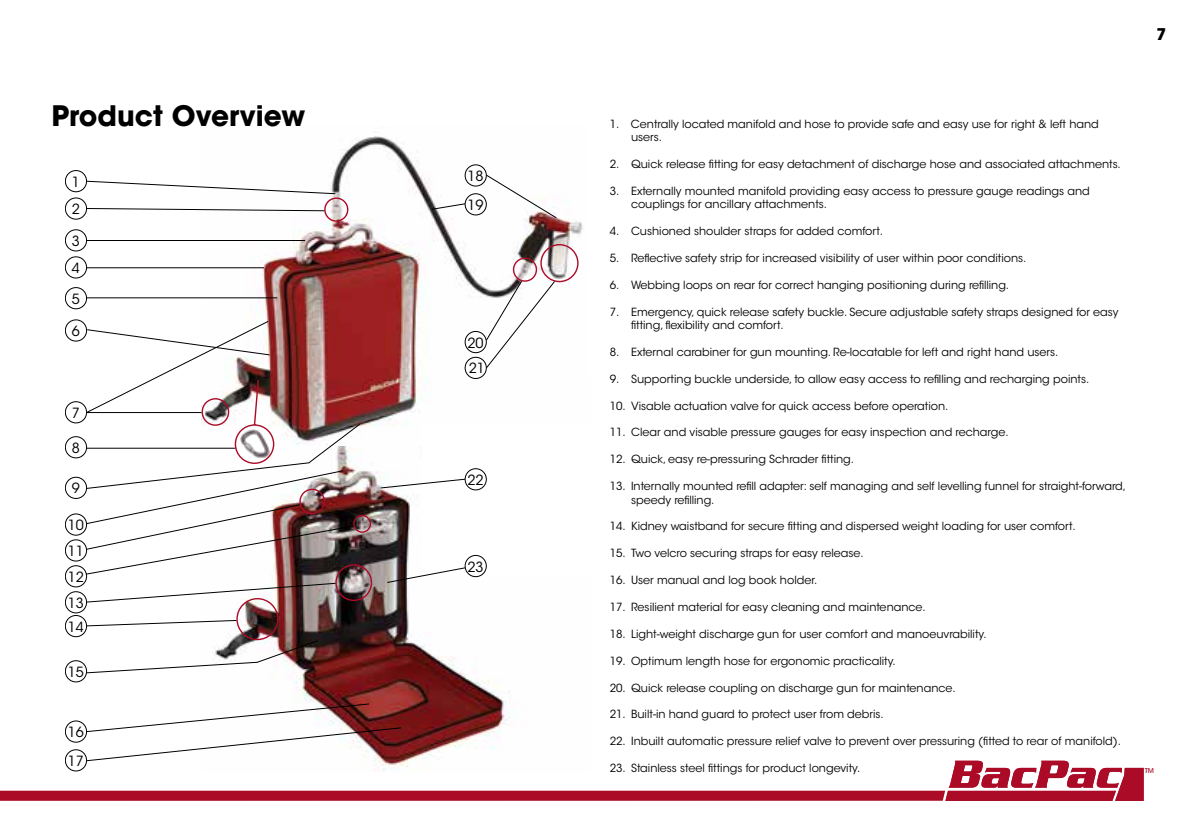
<style>
.page{position:relative;width:1191px;height:840px;background:#fff}
.page>*{position:absolute;margin:0;border:0;box-sizing:border-box;transform-origin:0 0}
.t1{font:700 28px "ITC Avant Garde Std";color:#000}
.t2{font:700 16px "ITC Avant Garde Std";color:#000}
.t3{font:14px/25.8px "ITC Avant Garde Std";color:#000}
.t4{font:11.2px/13.4px "ITC Avant Garde Std";color:#000}
.t5{font:500 6.6px "ITC Avant Garde Std";color:#ab0b27}
</style>
<div class="page">
<svg style="left:0;top:760px;width:1143px;height:40px"></svg>
<div style="left:65px;top:170px;width:22px;height:22px;border:1px solid #000;border-radius:50%"></div>
<img style="left:466px;top:732px;width:124px;height:39px">
<img style="left:331px;top:132px;width:252px;height:103px">
<svg style="left:557px;top:197px;width:22px;height:90px"></svg>
<svg style="left:65px;top:180px;width:21px;height:23px"></svg>
<svg style="left:65px;top:203px;width:401px;height:568px"></svg>
<div style="left:465px;top:164px;width:21px;height:22px;border:1px solid #000;border-radius:50%"></div>
<svg style="left:65px;top:461px;width:337px;height:300px"></svg>
<svg style="left:86px;top:174px;width:471px;height:558px"></svg>
<svg style="left:234px;top:378px;width:41px;height:86px"></svg>
<h1 class="t1" style="left:51px;top:98px;width:255px">Product Overview</h1>
<p class="t3" style="left:72px;top:169px;width:10px">1</p>
<p class="t3" style="left:72px;top:196px;width:10px">2</p>
<p class="t3" style="left:72px;top:227px;width:10px;line-height:27px">3<br>4</p>
<p class="t3" style="left:72px;top:286px;width:10px">5</p>
<p class="t3" style="left:72px;top:318px;width:10px">6</p>
<p class="t3" style="left:72px;top:400px;width:10px">7</p>
<p class="t3" style="left:72px;top:434px;width:10px">8</p>
<p class="t3" style="left:72px;top:475px;width:10px">9</p>
<p class="t3" style="left:68px;top:512px;width:18px;text-align:justify">10<br>11<br>12</p>
<p class="t3" style="left:68px;top:590px;width:18px;line-height:23.8px">13<br>14</p>
<p class="t3" style="left:68px;top:658px;width:18px">15</p>
<p class="t3" style="left:68px;top:718px;width:18px">16</p>
<p class="t3" style="left:68px;top:747px;width:18px">17</p>
<p class="t3" style="left:467px;top:161px;width:18px;line-height:28.8px">18<br>19</p>
<p class="t3" style="left:467px;top:329px;width:19px">20<br>21</p>
<p class="t3" style="left:467px;top:466px;width:18px">22</p>
<p class="t3" style="left:467px;top:553px;width:18px">23</p>
<h2 class="t2" style="left:1156px;top:24px;width:11px">7</h2>
<p class="t4" style="left:631px;top:117px;width:469px">Centrally located manifold and hose to provide safe and easy use for right &amp; left hand users.</p>
<p class="t4" style="left:631px;top:157px;width:491px">Quick release fitting for easy detachment of discharge hose and associated attachments.</p>
<p class="t4" style="left:631px;top:184px;width:460px">Externally mounted manifold providing easy access to pressure gauge readings and couplings for ancillary attachments.</p>
<p class="t4" style="left:631px;top:224px;width:254px">Cushioned shoulder straps for added comfort.</p>
<p class="t4" style="left:631px;top:251px;width:397px">Reflective safety strip for increased visibility of user within poor conditions.</p>
<p class="t4" style="left:631px;top:278px;width:379px">Webbing loops on rear for correct hanging positioning during refilling.</p>
<p class="t4" style="left:631px;top:305px;width:489px">Emergency, quick release safety buckle. Secure adjustable safety straps designed for easy fitting, flexibility and comfort.</p>
<p class="t4" style="left:631px;top:345px;width:429px">External carabiner for gun mounting. Re-locatable for left and right hand users.</p>
<p class="t4" style="left:631px;top:372px;width:460px">Supporting buckle underside, to allow easy access to refilling and recharging points.</p>
<p class="t4" style="left:631px;top:398px;width:319px">Visable actuation valve for quick access before operation.</p>
<p class="t4" style="left:631px;top:425px;width:379px">Clear and visable pressure gauges for easy inspection and recharge.</p>
<p class="t4" style="left:631px;top:452px;width:224px">Quick, easy re-pressuring Schrader fitting.</p>
<p class="t4" style="left:631px;top:479px;width:496px">Internally mounted refill adapter: self managing and self levelling funnel for straight-forward, speedy refilling.</p>
<p class="t4" style="left:631px;top:519px;width:446px">Kidney waistband for secure fitting and dispersed weight loading for user comfort.</p>
<p class="t4" style="left:631px;top:546px;width:234px">Two velcro securing straps for easy release.</p>
<p class="t4" style="left:631px;top:573px;width:188px">User manual and log book holder.</p>
<p class="t4" style="left:631px;top:600px;width:296px">Resilient material for easy cleaning and maintenance.</p>
<p class="t4" style="left:631px;top:627px;width:357px">Light-weight discharge gun for user comfort and manoeuvrability.</p>
<p class="t4" style="left:631px;top:653px;width:266px">Optimum length hose for ergonomic practicality.</p>
<p class="t4" style="left:631px;top:680px;width:326px">Quick release coupling on discharge gun for maintenance.</p>
<p class="t4" style="left:631px;top:707px;width:254px">Built-in hand guard to protect user from debris.</p>
<p class="t4" style="left:631px;top:734px;width:491px">Inbuilt automatic pressure relief valve to prevent over pressuring (fitted to rear of manifold).</p>
<p class="t4" style="left:631px;top:761px;width:231px">Stainless steel fittings for product longevity.</p>
<p class="t4" style="left:609px;top:117px;width:11px">1.</p>
<p class="t4" style="left:609px;top:157px;width:11px">2.</p>
<p class="t4" style="left:609px;top:184px;width:11px">3.</p>
<p class="t4" style="left:609px;top:224px;width:11px">4.</p>
<p class="t4" style="left:609px;top:251px;width:11px">5.</p>
<p class="t4" style="left:609px;top:278px;width:11px">6.</p>
<p class="t4" style="left:609px;top:305px;width:11px">7.</p>
<p class="t4" style="left:609px;top:345px;width:11px">8.</p>
<p class="t4" style="left:609px;top:372px;width:11px">9.</p>
<p class="t4" style="left:609px;top:398px;width:18px">10.</p>
<p class="t4" style="left:609px;top:425px;width:18px">11.</p>
<p class="t4" style="left:609px;top:452px;width:18px">12.</p>
<p class="t4" style="left:609px;top:479px;width:18px">13.</p>
<p class="t4" style="left:609px;top:519px;width:18px">14.</p>
<p class="t4" style="left:609px;top:546px;width:18px">15.</p>
<p class="t4" style="left:609px;top:573px;width:18px">16.</p>
<p class="t4" style="left:609px;top:600px;width:18px">17.</p>
<p class="t4" style="left:609px;top:627px;width:18px">18.</p>
<p class="t4" style="left:609px;top:653px;width:18px">19.</p>
<p class="t4" style="left:609px;top:680px;width:18px">20.</p>
<p class="t4" style="left:609px;top:707px;width:18px">21.</p>
<p class="t4" style="left:609px;top:734px;width:18px">22.</p>
<p class="t4" style="left:609px;top:761px;width:18px">23.</p>
<p class="t5" style="left:1144px;top:765px;width:11px">TM</p>
</div>
